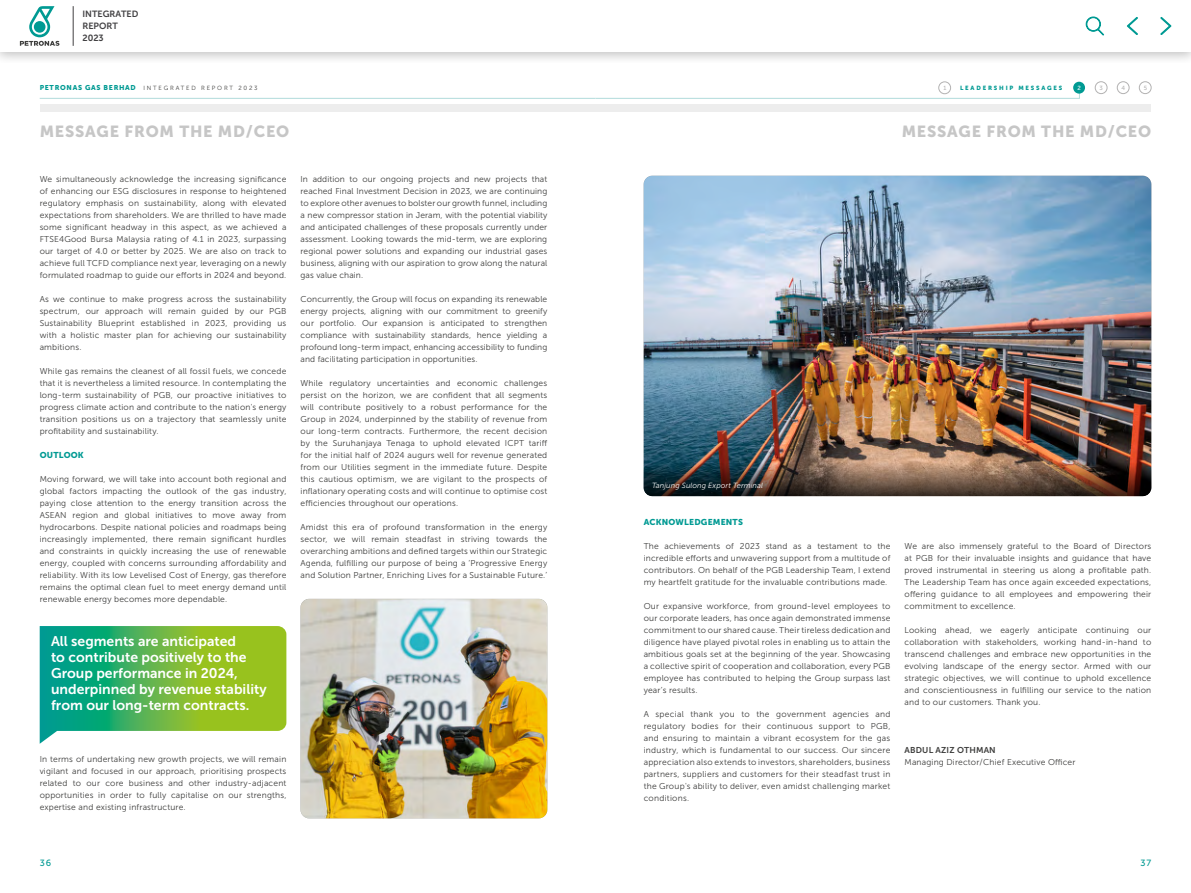
<style>
.page{position:relative;width:1191px;height:893px;background:#fff}
.page>*{position:absolute;margin:0;border:0;box-sizing:border-box;transform-origin:0 0}
.t1{font:16px "Museo Sans 900";letter-spacing:.05em;color:#c6c6c6}
.t2{font:14px/16px "Museo Sans 700";color:#fff}
.t3{font:9px/12px "Museo Sans 700";color:#414042}
.t4{font:9px "Museo Sans 500";color:#009a93}
.t5{font:8.5px/12px "Museo Sans 300";letter-spacing:.02em;color:#3c3c3b;text-align:justify}
.t6{font:8.5px "Museo Sans 900";letter-spacing:.02em;color:#009a93}
.t7{font:8.5px "Museo Sans 700";letter-spacing:.02em;color:#3c3c3b}
.t8{font:italic 7.5px "Museo Sans 300";letter-spacing:.01em;color:#fff}
.t9{font:6px "Museo Sans 300";letter-spacing:.3em;color:#3c3c3b}
.t10{font:6px "Museo Sans 900";letter-spacing:.3em;color:#009a93}
.t11{font:6px "Museo Sans 500";color:#b3b2b2}
.t12{font:6px "Museo Sans 500";color:#fff}
.s1{font-family:"Museo Sans 900";font-size:7px;color:#009a93}
</style>
<div class="page">
<hr style="left:40px;top:98px;width:555px;height:1px;background:#b2dcdb">
<div style="left:40px;top:104px;width:555px;height:8px;background:#ededed"></div>
<div style="left:595px;top:104px;width:556px;height:8px;background:#ededed"></div>
<svg style="left:595px;top:84px;width:485px;height:15px"></svg>
<div style="left:938px;top:82px;width:12px;height:12px;border:1px solid #b3b2b2;border-radius:50%"></div>
<div style="left:1073px;top:82px;width:12px;height:12px;background:#009a93;border-radius:50%"></div>
<div style="left:1095px;top:82px;width:12px;height:12px;border:1px solid #b3b2b2;border-radius:50%"></div>
<div style="left:1117px;top:82px;width:12px;height:12px;border:1px solid #b3b2b2;border-radius:50%"></div>
<div style="left:1139px;top:82px;width:12px;height:12px;border:1px solid #b3b2b2;border-radius:50%"></div>
<svg style="left:40px;top:626px;width:246px;height:118px;background:#6abc5e"></svg>
<img style="left:300px;top:599px;width:247px;height:219px">
<img style="left:643px;top:176px;width:508px;height:320px">
<img style="left:643px;top:462px;width:508px;height:34px;border-radius:9px">
<svg style="left:1127px;top:17px;width:11px;height:18px"></svg>
<svg style="left:1160px;top:17px;width:12px;height:18px"></svg>
<svg style="left:1085px;top:16px;width:19px;height:20px"></svg>
<hr style="left:73px;top:6px;width:1px;height:40px;background:#414042">
<svg style="left:20px;top:6px;width:39px;height:40px"></svg>
<p class="t3" style="left:82px;top:8px;width:57px">INTEGRATED<br>REPORT<br>2023</p>
<p class="t9" style="left:40px;top:85px;width:219px"><span class="s1">PETRONAS GAS BERHAD</span> INTEGRATED REPORT 2023</p>
<p class="t11" style="left:943px;top:85px;width:4px">1</p>
<p class="t10" style="left:960px;top:84px;width:104px">LEADERSHIP MESSAGES</p>
<p class="t12" style="left:1077px;top:85px;width:5px">2</p>
<p class="t11" style="left:1099px;top:85px;width:5px">3</p>
<p class="t11" style="left:1121px;top:85px;width:5px">4</p>
<p class="t11" style="left:1143px;top:85px;width:5px">5</p>
<h1 class="t1" style="left:40px;top:122px;width:251px">MESSAGE FROM THE MD/CEO</h1>
<h1 class="t1" style="left:901px;top:122px;width:251px">MESSAGE FROM THE MD/CEO</h1>
<p class="t5" style="left:40px;top:173px;width:248px">We simultaneously acknowledge the increasing significance of enhancing our ESG disclosures in response to heightened regulatory emphasis on sustainability, along with elevated expectations from shareholders. We are thrilled to have made some significant headway in this aspect, as we achieved a FTSE4Good Bursa Malaysia rating of 4.1 in 2023, surpassing our target of 4.0 or better by 2025. We are also on track to achieve full TCFD compliance next year, leveraging on a newly formulated roadmap to guide our efforts in 2024 and beyond.</p>
<p class="t5" style="left:40px;top:293px;width:248px">As we continue to make progress across the sustainability spectrum, our approach will remain guided by our PGB Sustainability Blueprint established in 2023, providing us with a holistic master plan for achieving our sustainability ambitions.</p>
<p class="t5" style="left:40px;top:365px;width:248px">While gas remains the cleanest of all fossil fuels, we concede that it is nevertheless a limited resource. In contemplating the long-term sustainability of PGB, our proactive initiatives to progress climate action and contribute to the nation's energy transition positions us on a trajectory that seamlessly unite profitability and sustainability.</p>
<p class="t6" style="left:40px;top:450px;width:46px">OUTLOOK</p>
<p class="t5" style="left:40px;top:473px;width:248px">Moving forward, we will take into account both regional and global factors impacting the outlook of the gas industry, paying close attention to the energy transition across the ASEAN region and global initiatives to move away from hydrocarbons. Despite national policies and roadmaps being increasingly implemented, there remain significant hurdles and constraints in quickly increasing the use of renewable energy, coupled with concerns surrounding affordability and reliability. With its low Levelised Cost of Energy, gas therefore remains the optimal clean fuel to meet energy demand until renewable energy becomes more dependable.</p>
<p class="t5" style="left:300px;top:173px;width:248px">In addition to our ongoing projects and new projects that reached Final Investment Decision in 2023, we are continuing to explore other avenues to bolster our growth funnel, including a new compressor station in Jeram, with the potential viability and anticipated challenges of these proposals currently under assessment. Looking towards the mid-term, we are exploring regional power solutions and expanding our industrial gases business, aligning with our aspiration to grow along the natural gas value chain.</p>
<p class="t5" style="left:300px;top:293px;width:248px">Concurrently, the Group will focus on expanding its renewable energy projects, aligning with our commitment to greenify our portfolio. Our expansion is anticipated to strengthen compliance with sustainability standards, hence yielding a profound long-term impact, enhancing accessibility to funding and facilitating participation in opportunities.</p>
<p class="t5" style="left:300px;top:377px;width:248px">While regulatory uncertainties and economic challenges persist on the horizon, we are confident that all segments will contribute positively to a robust performance for the Group in 2024, underpinned by the stability of revenue from our long-term contracts. Furthermore, the recent decision by the Suruhanjaya Tenaga to uphold elevated ICPT tariff for the initial half of 2024 augurs well for revenue generated from our Utilities segment in the immediate future. Despite this cautious optimism, we are vigilant to the prospects of inflationary operating costs and will continue to optimise cost efficiencies throughout our operations.</p>
<p class="t5" style="left:300px;top:521px;width:248px">Amidst this era of profound transformation in the energy sector, we will remain steadfast in striving towards the overarching ambitions and defined targets within our Strategic Agenda, fulfilling our purpose of being a ‘Progressive Energy and Solution Partner, Enriching Lives for a Sustainable Future.’</p>
<p class="t8" style="left:652px;top:481px;width:112px">Tanjung Sulong Export Terminal</p>
<p class="t6" style="left:643px;top:517px;width:101px">ACKNOWLEDGEMENTS</p>
<p class="t5" style="left:643px;top:540px;width:248px">The achievements of 2023 stand as a testament to the incredible efforts and unwavering support from a multitude of contributors. On behalf of the PGB Leadership Team, I extend my heartfelt gratitude for the invaluable contributions made.</p>
<p class="t5" style="left:643px;top:600px;width:248px">Our expansive workforce, from ground-level employees to our corporate leaders, has once again demonstrated immense commitment to our shared cause. Their tireless dedication and diligence have played pivotal roles in enabling us to attain the ambitious goals set at the beginning of the year. Showcasing a collective spirit of cooperation and collaboration, every PGB employee has contributed to helping the Group surpass last year’s results.</p>
<p class="t5" style="left:643px;top:708px;width:248px">A special thank you to the government agencies and regulatory bodies for their continuous support to PGB, and ensuring to maintain a vibrant ecosystem for the gas industry, which is fundamental to our success. Our sincere appreciation also extends to investors, shareholders, business partners, suppliers and customers for their steadfast trust in the Group's ability to deliver, even amidst challenging market conditions.</p>
<p class="t5" style="left:904px;top:540px;width:248px">We are also immensely grateful to the Board of Directors at PGB for their invaluable insights and guidance that have proved instrumental in steering us along a profitable path.<br>The Leadership Team has once again exceeded expectations, offering guidance to all employees and empowering their commitment to excellence.</p>
<p class="t5" style="left:904px;top:624px;width:248px">Looking ahead, we eagerly anticipate continuing our collaboration with stakeholders, working hand-in-hand to transcend challenges and embrace new opportunities in the evolving landscape of the energy sector. Armed with our strategic objectives, we will continue to uphold excellence and conscientiousness in fulfilling our service to the nation and to our customers. Thank you.</p>
<h2 class="t2" style="left:51px;top:633px;width:217px">All segments are anticipated<br>to contribute positively to the<br>Group performance in 2024, underpinned by revenue stability from our long-term contracts.</h2>
<p class="t7" style="left:904px;top:745px;width:93px">ABDUL AZIZ OTHMAN</p>
<p class="t5" style="left:904px;top:756px;width:172px">Managing Director/Chief Executive Officer</p>
<p class="t5" style="left:40px;top:753px;width:248px">In terms of undertaking new growth projects, we will remain vigilant and focused in our approach, prioritising prospects related to our core business and other industry-adjacent opportunities in order to fully capitalise on our strengths, expertise and existing infrastructure.</p>
<p class="t4" style="left:40px;top:858px;width:13px">36</p>
<p class="t4" style="left:1140px;top:858px;width:12px">37</p>
</div>
